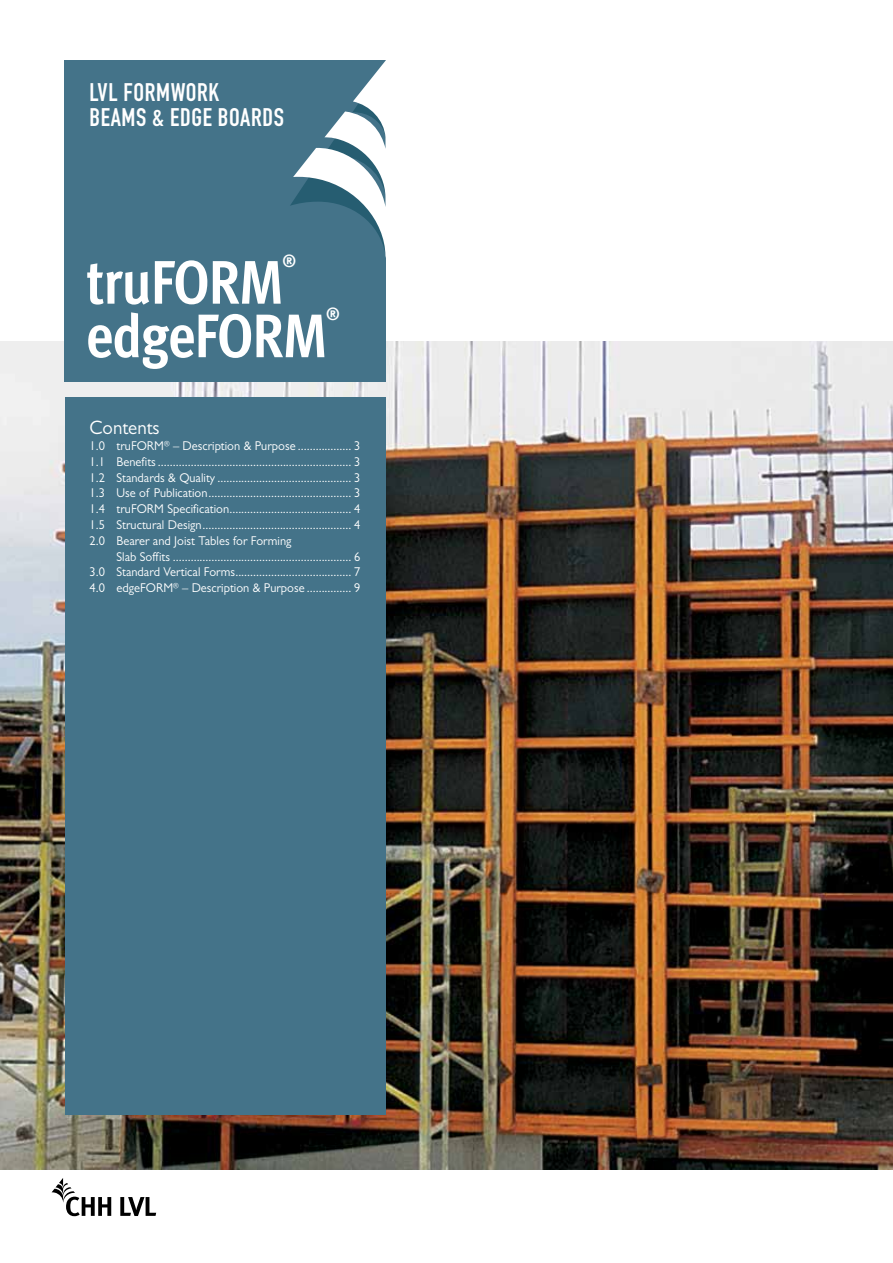
<style>
.page{position:relative;width:893px;height:1263px;background:#fff}
.page>*{position:absolute;margin:0;border:0;box-sizing:border-box;transform-origin:0 0}
.t1{font:61.5px "Meta Cond Bold LF";letter-spacing:-.02em;color:#fff}
.t2{font:700 25.05px/25px "DIN Condensed";letter-spacing:.025em;color:#fff}
.t3{font:19.5px "Gill Sans MT Pro";color:#fff}
.t4{font:17.55px "Meta Cond Bold LF";color:#fff}
.t5{font:12.75px/15.8px "Gill Sans MT Pro";color:#fff;text-align:justify}
</style>
<div class="page">
<img style="left:0;top:342px;width:893px;height:827px">
<div style="left:65px;top:398px;width:320px;height:717px;background:#447389"></div>
<div style="left:64px;top:61px;width:321px;height:321px;background:#447389"></div>
<svg style="left:290px;top:61px;width:95px;height:190px"></svg>
<svg style="left:52px;top:1178px;width:59px;height:38px"></svg>
<svg style="left:120px;top:1197px;width:36px;height:19px"></svg>
<h2 class="t2" style="left:90px;top:79px;width:196px">LVL FORMWORK<br>BEAMS &amp; EDGE BOARDS</h2>
<h1 class="t1" style="left:86px;top:246px;width:199px">truFORM</h1>
<h3 class="t4" style="left:282px;top:250px;width:15px">®</h3>
<h1 class="t1" style="left:86px;top:300px;width:243px">edgeFORM</h1>
<h3 class="t4" style="left:326px;top:304px;width:15px">®</h3>
<h3 class="t3" style="left:90px;top:416px;width:72px">Contents</h3>
<p class="t5" style="left:90px;top:438px;width:272px">1.0 truFORM<sup>®</sup> – Description &amp; Purpose .................. 3<br>1.1 Benefits ................................................................. 3<br>1.2 Standards &amp; Quality ............................................. 3<br>1.3 Use of Publication................................................ 3<br>1.4 truFORM Specification......................................... 4<br>1.5 Structural Design.................................................. 4<br>2.0 Bearer and Joist Tables for Forming</p>
<p class="t5" style="left:90px;top:548px;width:272px;text-indent:27px">Slab Soffits ............................................................ 6<br>3.0 Standard Vertical Forms....................................... 7<br>4.0 edgeFORM<sup>®</sup> – Description &amp; Purpose ............... 9</p>
</div>
